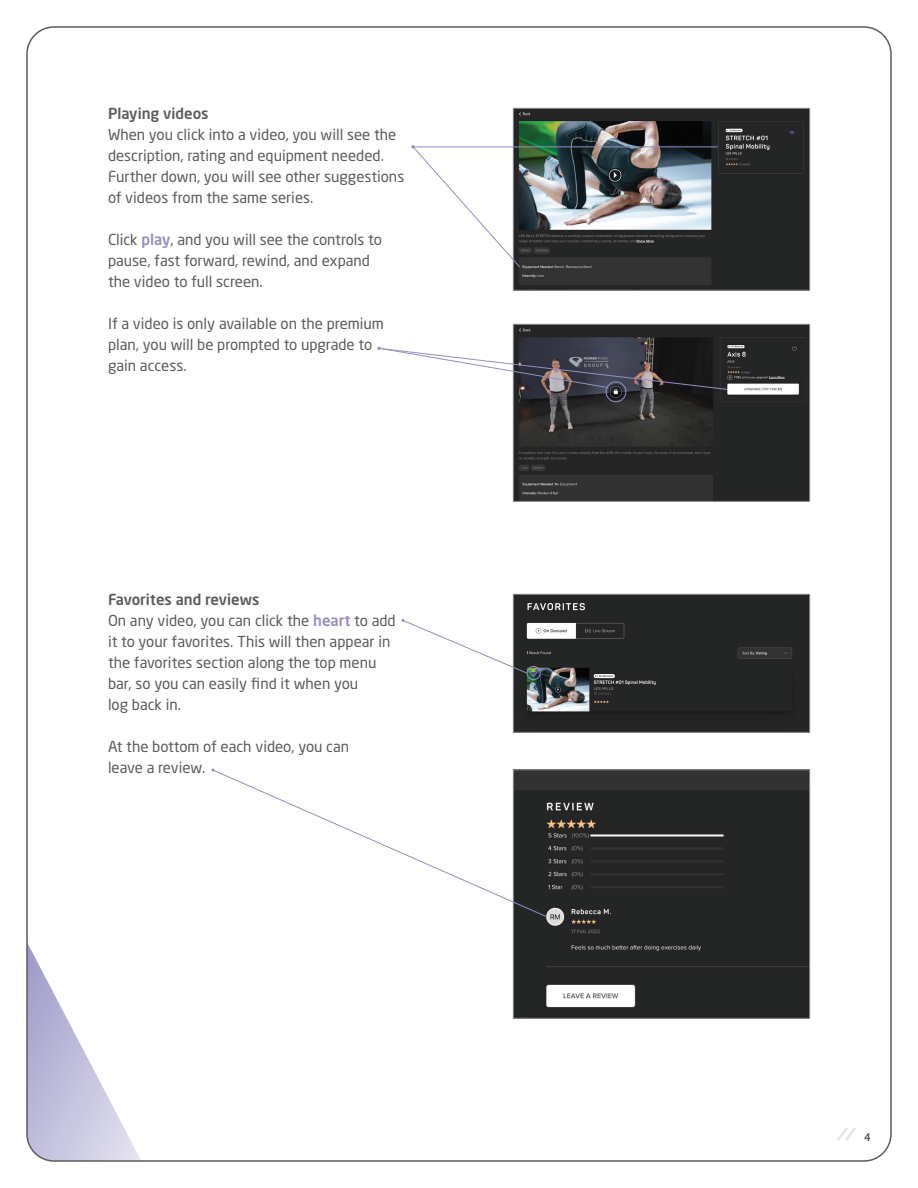
<style>
.page{position:relative;width:918px;height:1188px;background:#fff}
.page>*{position:absolute;margin:0;border:0;box-sizing:border-box;transform-origin:0 0}
.t1{font:15px/21px "Neo Sans Pro";color:#5c5c5f}
.t2{font:500 15px "Neo Sans Pro";color:#5c5c5f}
.t3{font:500 10.5px "Neo Sans Pro";color:#5c5c5f}
.s1{font-weight:500;color:#938fc3}
.s2{font-weight:500}
</style>
<div class="page">
<svg style="left:29px;top:946px;width:111px;height:213px"></svg>
<svg style="left:837px;top:1128px;width:19px;height:13px"></svg>
<img style="left:515px;top:110px;width:293px;height:179px">
<div style="left:513px;top:108px;width:297px;height:183px;border:1px solid #939598"></div>
<img style="left:515px;top:772px;width:293px;height:245px">
<div style="left:513px;top:770px;width:297px;height:249px;border:1px solid #939598"></div>
<img style="left:515px;top:326px;width:293px;height:174px">
<div style="left:513px;top:324px;width:297px;height:178px;border:1px solid #939598"></div>
<img style="left:515px;top:596px;width:293px;height:135px">
<div style="left:513px;top:594px;width:297px;height:139px;border:1px solid #939598"></div>
<svg style="left:214px;top:769px;width:334px;height:149px"></svg>
<hr style="left:413px;top:147px;width:305px;height:1px;background:#938fc3">
<svg style="left:411px;top:145px;width:110px;height:123px"></svg>
<svg style="left:402px;top:619px;width:126px;height:55px"></svg>
<div style="left:527px;top:666px;width:14px;height:14px;border:1px solid #938fc3;border-radius:50%"></div>
<div style="left:606px;top:381px;width:20px;height:21px;border:1px solid #938fc3;border-radius:50%"></div>
<svg style="left:378px;top:347px;width:350px;height:43px"></svg>
<p class="t2" style="left:108px;top:104px;width:102px">Playing videos</p>
<p class="t1" style="left:108px;top:124px;width:298px">When you click into a video, you will see the description, rating and equipment needed.<br>Further down, you will see other suggestions of videos from the same series.</p>
<p class="t1" style="left:108px;top:229px;width:276px">Click <span class="s1">play</span>, and you will see the controls to pause, fast forward, rewind, and expand the video to full screen.</p>
<p class="t1" style="left:108px;top:313px;width:277px">If a video is only available on the premium plan, you will be prompted to upgrade to gain access.</p>
<p class="t1" style="left:108px;top:589px;width:289px"><span class="s2">Favorites and reviews<br></span>On any video, you can click the <span class="s1">heart</span> to add it to your favorites. This will then appear in the favorites section along the top menu bar, so you can easily find it when you<br>log back in.</p>
<p class="t1" style="left:108px;top:736px;width:243px">At the bottom of each video, you can leave a review.</p>
<p class="t3" style="left:864px;top:1130px;width:8px">4</p>
</div>
